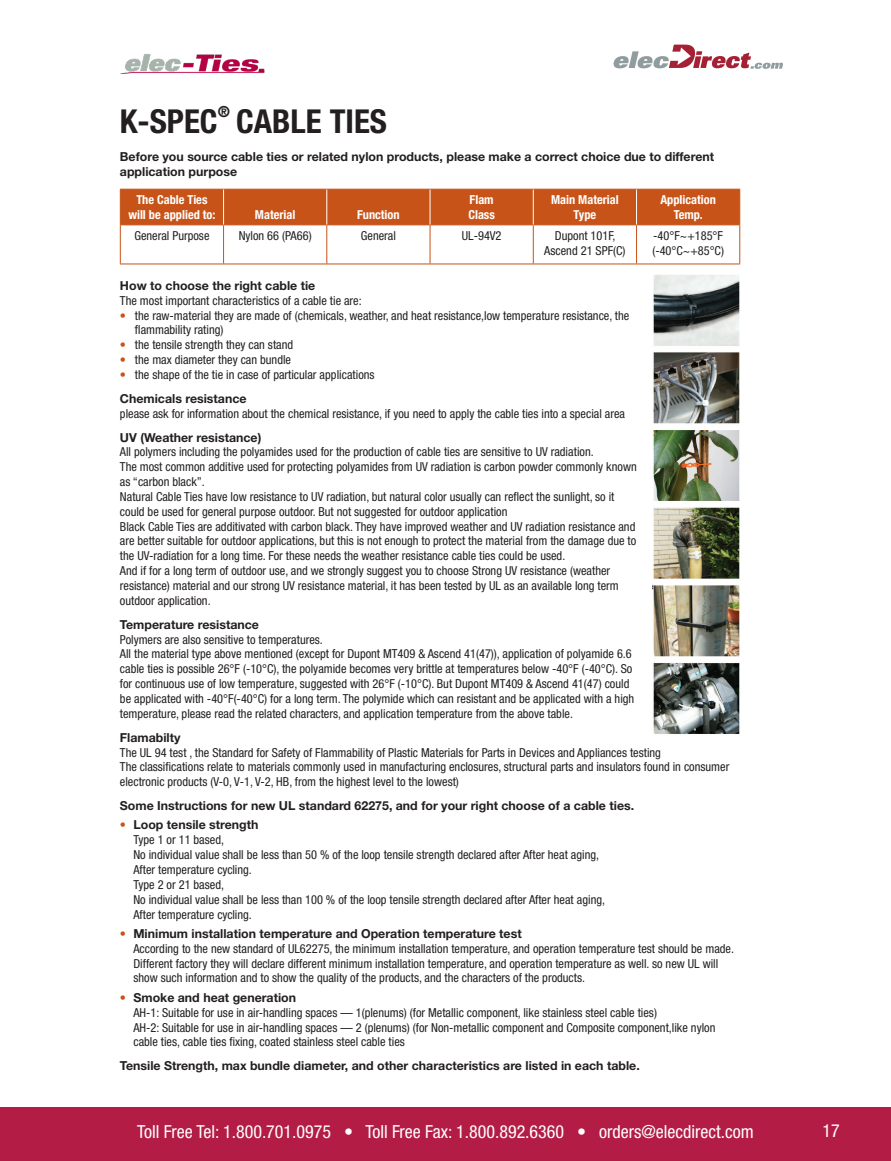
<style>
.page{position:relative;width:891px;height:1161px;background:#fff}
.page>*{position:absolute;margin:0;border:0;box-sizing:border-box;transform-origin:0 0}
.Heading_1{font:700 condensed 33px "Helvetica Neue LT Std";color:#231f20}
.t1{font:condensed 18px "Helvetica Neue LT Std";color:#fff}
.Heading_1-2{font:700 condensed 15.3px "Helvetica Neue LT Std";color:#231f20}
.t2{font:condensed 12.3px/14.9px "Helvetica Neue LT Std";color:#231f20}
.t3{font:700 12.3px/14.9px "Helvetica Neue LT Std";color:#231f20}
.t4{font:700 condensed 12.3px "Helvetica Neue LT Std";color:#fff}
.s1{color:#c75318}
.s2{font-weight:400;font-stretch:condensed;color:#c75318}
</style>
<div class="page">
<div style="left:0;top:1107px;width:891px;height:54px;background:#b31d45"></div>
<img style="left:120px;top:54px;width:145px;height:20px">
<svg style="left:613px;top:45px;width:170px;height:24px"></svg>
<div style="left:121px;top:190px;width:618px;height:34px;background:#c75318"></div>
<hr style="left:120px;top:189px;width:104px;height:1px;background:#c75318">
<hr style="left:120px;top:190px;width:1px;height:34px;background:#c75318">
<hr style="left:224px;top:189px;width:103px;height:1px;background:#c75318">
<hr style="left:327px;top:189px;width:103px;height:1px;background:#c75318">
<hr style="left:430px;top:189px;width:103px;height:1px;background:#c75318">
<hr style="left:533px;top:189px;width:104px;height:1px;background:#c75318">
<hr style="left:637px;top:189px;width:103px;height:1px;background:#c75318">
<hr style="left:739px;top:190px;width:1px;height:34px;background:#c75318">
<hr style="left:120px;top:224px;width:104px;height:1px;background:#c75318">
<hr style="left:120px;top:225px;width:1px;height:39px;background:#c75318">
<hr style="left:224px;top:224px;width:103px;height:1px;background:#c75318">
<hr style="left:223px;top:225px;width:1px;height:39px;background:#c75318">
<hr style="left:327px;top:224px;width:103px;height:1px;background:#c75318">
<hr style="left:326px;top:225px;width:1px;height:39px;background:#c75318">
<hr style="left:430px;top:224px;width:103px;height:1px;background:#c75318">
<hr style="left:430px;top:225px;width:1px;height:39px;background:#c75318">
<hr style="left:533px;top:224px;width:104px;height:1px;background:#c75318">
<hr style="left:533px;top:225px;width:1px;height:39px;background:#c75318">
<hr style="left:637px;top:224px;width:103px;height:1px;background:#c75318">
<hr style="left:636px;top:225px;width:1px;height:39px;background:#c75318">
<hr style="left:739px;top:225px;width:1px;height:39px;background:#c75318">
<hr style="left:120px;top:264px;width:104px;height:1px;background:#c75318">
<hr style="left:224px;top:264px;width:103px;height:1px;background:#c75318">
<hr style="left:327px;top:264px;width:103px;height:1px;background:#c75318">
<hr style="left:430px;top:264px;width:103px;height:1px;background:#c75318">
<hr style="left:533px;top:264px;width:104px;height:1px;background:#c75318">
<hr style="left:637px;top:264px;width:103px;height:1px;background:#c75318">
<hr style="left:223px;top:190px;width:1px;height:34px;background:#fff">
<hr style="left:326px;top:190px;width:1px;height:34px;background:#fff">
<hr style="left:430px;top:190px;width:1px;height:34px;background:#fff">
<hr style="left:533px;top:190px;width:1px;height:34px;background:#fff">
<hr style="left:636px;top:190px;width:1px;height:34px;background:#fff">
<img style="left:653px;top:275px;width:87px;height:459px">
<p class="Heading_1" style="left:120px;top:101px;width:99px">K-SPEC</p>
<p class="Heading_1-2" style="left:218px;top:102px;width:14px">®</p>
<p class="Heading_1" style="left:236px;top:101px;width:152px">CABLE TIES</p>
<p class="t3" style="left:120px;top:149px;width:596px">Before you source cable ties or related nylon products, please make a correct choice due to different application purpose</p>
<p class="t4" style="left:136px;top:192px;width:73px">The Cable Ties</p>
<p class="t4" style="left:128px;top:207px;width:89px">will be applied to:</p>
<p class="t4" style="left:255px;top:207px;width:42px">Material</p>
<p class="t4" style="left:357px;top:207px;width:44px">Function</p>
<p class="t4" style="left:470px;top:192px;width:26px">Flam</p>
<p class="t4" style="left:468px;top:207px;width:28px">Class</p>
<p class="t4" style="left:551px;top:192px;width:69px">Main Material</p>
<p class="t4" style="left:574px;top:207px;width:24px">Type</p>
<p class="t4" style="left:660px;top:192px;width:57px">Application</p>
<p class="t4" style="left:674px;top:207px;width:31px">Temp.</p>
<p class="t2" style="left:134px;top:228px;width:77px">General Purpose</p>
<p class="t2" style="left:239px;top:228px;width:75px">Nylon 66 (PA66)</p>
<p class="t2" style="left:361px;top:228px;width:37px">General</p>
<p class="t2" style="left:462px;top:228px;width:41px">UL-94V2</p>
<p class="t2" style="left:544px;top:228px;width:83px;text-align:center">Dupont 101F,<br>Ascend 21 SPF(C)</p>
<p class="t2" style="left:653px;top:228px;width:71px">-40°F~+185°F</p>
<p class="t2" style="left:652px;top:243px;width:73px">(-40°C~+85°C)</p>
<p class="t3" style="left:120px;top:278px;width:197px">How to choose the right cable tie</p>
<p class="t2" style="left:120px;top:293px;width:243px">The most important characteristics of a cable tie are:</p>
<p class="t2" style="left:135px;top:308px;width:496px;text-indent:-15px"><span class="s1">•</span> the raw-material they are made of (chemicals, weather, and heat resistance,low temperature resistance, the flammability rating)</p>
<p class="t2" style="left:120px;top:337px;width:175px"><span class="s1">•</span> the tensile strength they can stand</p>
<p class="t2" style="left:120px;top:352px;width:173px"><span class="s1">•</span> the max diameter they can bundle</p>
<p class="t2" style="left:120px;top:367px;width:256px"><span class="s1">•</span> the shape of the tie in case of particular applications</p>
<p class="t3" style="left:120px;top:391px;width:128px">Chemicals resistance</p>
<p class="t2" style="left:120px;top:406px;width:507px">please ask for information about the chemical resistance, if you need to apply the cable ties into a special area</p>
<p class="t3" style="left:120px;top:429px;width:143px">UV (Weather resistance)</p>
<p class="t2" style="left:120px;top:445px;width:475px">All polymers including the polyamides used for the production of cable ties are sensitive to UV radiation.</p>
<p class="t2" style="left:120px;top:459px;width:518px">The most common additive used for protecting polyamides from UV radiation is carbon powder commonly known as “carbon black”.</p>
<p class="t2" style="left:120px;top:489px;width:496px">Natural Cable Ties have low resistance to UV radiation, but natural color usually can reflect the sunlight, so it could be used for general purpose outdoor. But not suggested for outdoor application</p>
<p class="t2" style="left:120px;top:519px;width:518px;text-align:justify">Black Cable Ties are additivated with carbon black. They have improved weather and UV radiation resistance and are better suitable for outdoor applications, but this is not enough to protect the material from the damage due to the UV-radiation for a long time. For these needs the weather resistance cable ties could be used.</p>
<p class="t2" style="left:120px;top:563px;width:500px">And if for a long term of outdoor use, and we strongly suggest you to choose Strong UV resistance (weather resistance) material and our strong UV resistance material, it has been tested by UL as an available Iong term outdoor application.</p>
<p class="t3" style="left:120px;top:617px;width:141px">Temperature resistance</p>
<p class="t2" style="left:120px;top:632px;width:204px">Polymers are also sensitive to temperatures.</p>
<p class="t2" style="left:120px;top:647px;width:516px">All the material type above mentioned (except for Dupont MT409 &amp; Ascend 41(47)), application of polyamide 6.6 cable ties is possible 26°F (-10°C), the polyamide becomes very brittle at temperatures below -40°F (-40°C). So for continuous use of low temperature, suggested with 26°F (-10°C). But Dupont MT409 &amp; Ascend 41(47) could be applicated with -40°F(-40°C) for a long term. The polymide which can resistant and be applicated with a high temperature, please read the related characters, and application temperature from the above table.</p>
<p class="t3" style="left:120px;top:730px;width:62px">Flamabilty</p>
<p class="t2" style="left:120px;top:745px;width:543px">The UL 94 test , the Standard for Safety of Flammability of Plastic Materials for Parts in Devices and Appliances testing</p>
<p class="t2" style="left:120px;top:760px;width:611px">The classifications relate to materials commonly used in manufacturing enclosures, structural parts and insulators found in consumer electronic products (V-0, V-1, V-2, HB, from the highest level to the lowest)</p>
<p class="t3" style="left:120px;top:798px;width:516px">Some Instructions for new UL standard 62275, and for your right choose of a cable ties.</p>
<p class="t3" style="left:120px;top:817px;width:140px"><span class="s2">•</span> Loop tensile strength</p>
<p class="t2" style="left:133px;top:832px;width:92px">Type 1 or 11 based,</p>
<p class="t2" style="left:133px;top:847px;width:467px">No individual value shall be less than 50 % of the loop tensile strength declared after After heat aging,</p>
<p class="t2" style="left:133px;top:862px;width:120px">After temperature cycling.</p>
<p class="t2" style="left:133px;top:877px;width:92px">Type 2 or 21 based,</p>
<p class="t2" style="left:133px;top:892px;width:473px">No individual value shall be less than 100 % of the loop tensile strength declared after After heat aging,</p>
<p class="t2" style="left:133px;top:907px;width:120px">After temperature cycling.</p>
<p class="t3" style="left:120px;top:926px;width:403px"><span class="s2">•</span> Minimum installation temperature and Operation temperature test</p>
<p class="t2" style="left:133px;top:941px;width:602px">According to the new standard of UL62275, the minimum installation temperature, and operation temperature test should be made.<br>Different factory they will declare different minimum installation temperature, and operation temperature as well. so new UL will show such information and to show the quality of the products, and the characters of the products.</p>
<p class="t3" style="left:120px;top:990px;width:178px"><span class="s2">•</span> Smoke and heat generation</p>
<p class="t2" style="left:133px;top:1005px;width:525px">AH-1: Suitable for use in air-handling spaces — 1(plenums) (for Metallic component, like stainless steel cable ties)</p>
<p class="t2" style="left:133px;top:1020px;width:584px">AH-2: Suitable for use in air-handling spaces — 2 (plenums) (for Non-metallic component and Composite component,like nylon cable ties, cable ties fixing, coated stainless steel cable ties</p>
<p class="t3" style="left:120px;top:1058px;width:521px">Tensile Strength, max bundle diameter, and other characteristics are listed in each table.</p>
<h2 class="t1" style="left:137px;top:1122px;width:618px">Toll Free Tel: 1.800.701.0975 • Toll Free Fax: 1.800.892.6360 • orders@elecdirect.com</h2>
<p class="t1" style="left:823px;top:1121px;width:19px">17</p>
</div>
